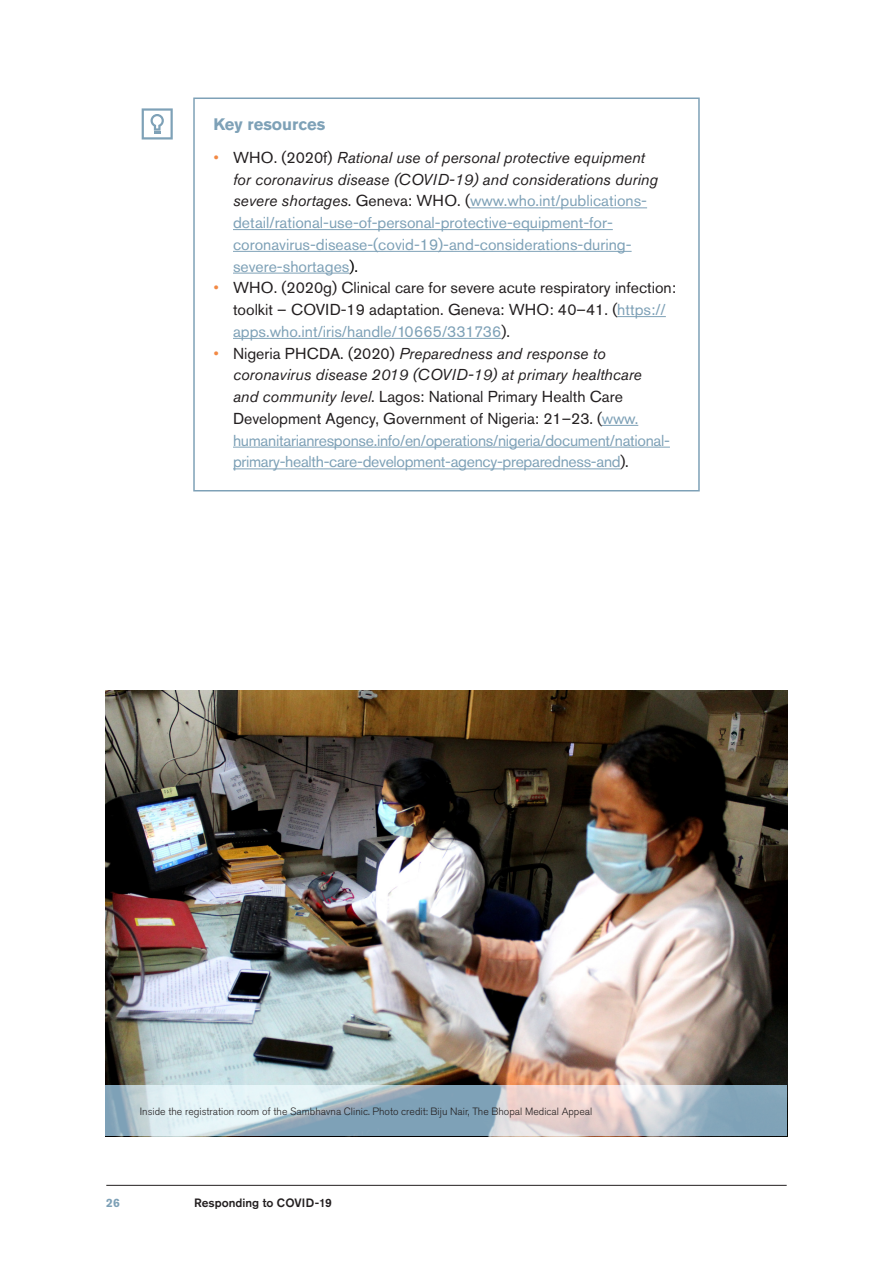
<style>
.page{position:relative;width:893px;height:1263px;background:#fff}
.page>*{position:absolute;margin:0;border:0;box-sizing:border-box;transform-origin:0 0}
.Heading{font:700 16.5px "Akzidenz Grotesk Std";color:#7ea1b7}
.t1{font:15.75px/21.8px "Akzidenz Grotesk Std";letter-spacing:-.02em;color:#7ea1b7}
.t2{font:15.75px/21.8px "Akzidenz Grotesk Std";color:#7ea1b7}
.t3{font:15.75px/21.8px "Akzidenz Grotesk Std";color:#231f20}
.t4{font:500 12px "Akzidenz Grotesk Std";color:#231f20}
.t5{font:700 12px "Akzidenz Grotesk Std";color:#7ea1b7}
.Photo_caption{font:300 10.5px "Akzidenz Grotesk Std";color:#231f20}
.s1{font-family:"Arial";color:#f28944}
.s2{color:#231f20}
.s3{font-style:italic;color:#231f20}
.s4{color:#000}
.s5{color:#7ea1b7}
</style>
<div class="page">
<hr style="left:106px;top:1185px;width:681px;height:1px;background:#231f20">
<div style="left:193px;top:98px;width:507px;height:393px;border:2px solid #7ea1b7"></div>
<hr style="left:470px;top:207px;width:177px;height:1px;background:#7ea1b7">
<hr style="left:233px;top:229px;width:380px;height:1px;background:#7ea1b7">
<hr style="left:233px;top:251px;width:399px;height:1px;background:#7ea1b7">
<hr style="left:233px;top:273px;width:116px;height:1px;background:#7ea1b7">
<hr style="left:617px;top:316px;width:49px;height:1px;background:#7ea1b7">
<hr style="left:233px;top:338px;width:268px;height:1px;background:#7ea1b7">
<hr style="left:602px;top:425px;width:36px;height:1px;background:#7ea1b7">
<hr style="left:233px;top:447px;width:437px;height:1px;background:#7ea1b7">
<hr style="left:233px;top:468px;width:387px;height:1px;background:#7ea1b7">
<img style="left:106px;top:690px;width:681px;height:395px">
<svg style="left:106px;top:1085px;width:681px;height:51px;background:#b6c5cf"></svg>
<svg style="left:142px;top:108px;width:31px;height:32px"></svg>
<p class="Heading" style="left:213px;top:115px;width:114px">Key resources</p>
<p class="t2" style="left:233px;top:146px;width:426px;text-indent:-20px"><span class="s1">•</span> <span class="s2">WHO. (2020f)</span> <span class="s3">Rational use of personal protective equipment for coronavirus disease (COVID-19) and considerations during severe shortages</span><span class="s2">. Geneva: WHO. (</span>www.who.int/publications&shy;detail/rational-use-of-personal-protective-equipment-for&shy;coronavirus-disease-(covid-19)-and-considerations-during&shy;severe-shortages<span class="s4">).</span></p>
<p class="t3" style="left:233px;top:277px;width:445px;text-indent:-20px"><span class="s1">•</span> WHO. (2020g) Clinical care for severe acute respiratory infection: toolkit – COVID-19 adaptation. Geneva: WHO: 40–41. (<span class="s5">https:// apps.who.int/iris/handle/10665/331736</span>).</p>
<p class="t1" style="left:233px;top:342px;width:438px;text-indent:-20px"><span class="s1">•</span> <span class="s2">Nigeria PHCDA. (2020)</span> <span class="s3">Preparedness and response to coronavirus disease 2019 (COVID-19) at primary healthcare and community level</span><span class="s2">. Lagos: National Primary Health Care Development Agency, Government of Nigeria: 21–23. (</span>www. humanitarianresponse.info/en/operations/nigeria/document/national&shy;primary-health-care-development-agency-preparedness-and<span class="s2">).</span></p>
<p class="Photo_caption" style="left:140px;top:1106px;width:454px">Inside the registration room of the Sambhavna Clinic. Photo credit: Biju Nair, The Bhopal Medical Appeal</p>
<p class="t5" style="left:106px;top:1196px;width:15px">26</p>
<p class="t4" style="left:194px;top:1195px;width:139px">Responding to COVID-19</p>
</div>
